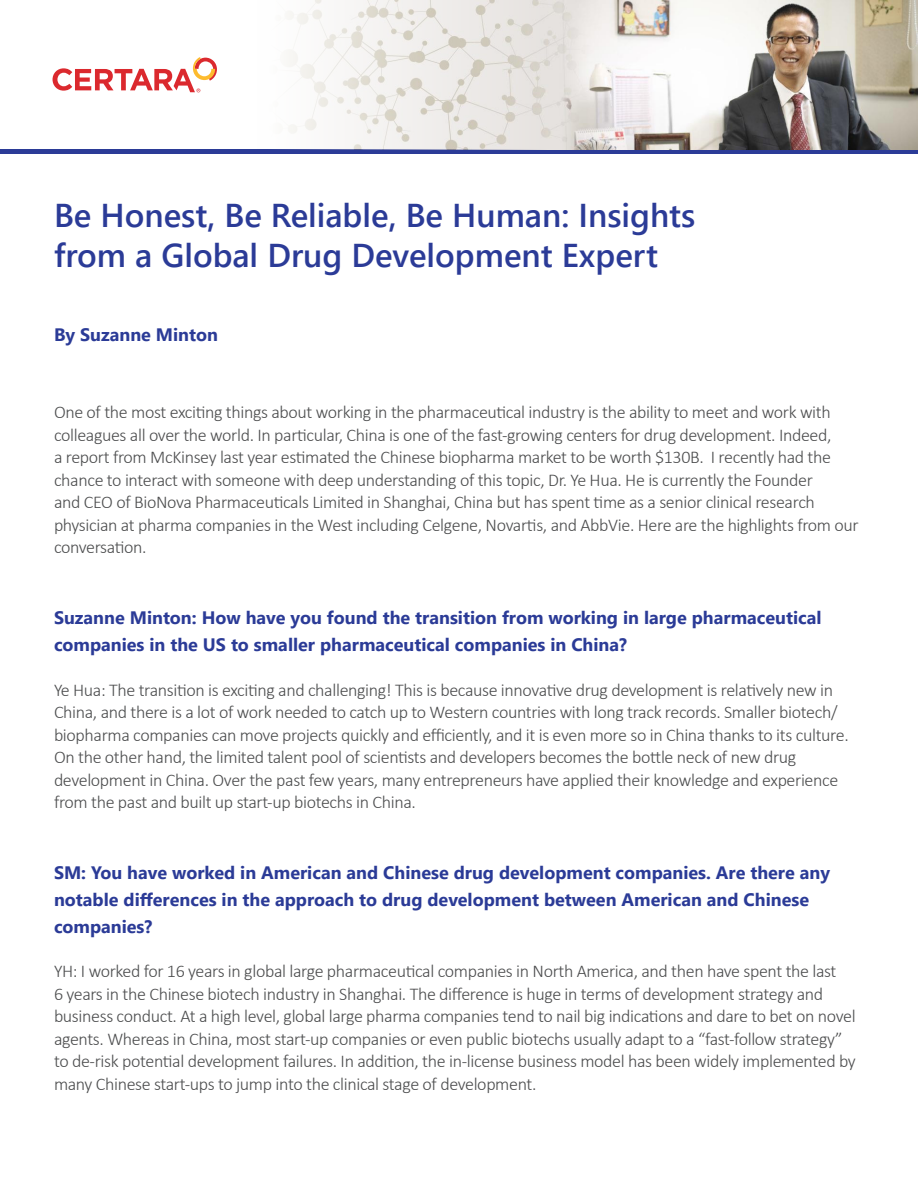
<style>
.page{position:relative;width:918px;height:1188px;background:#fff}
.page>*{position:absolute;margin:0;border:0;box-sizing:border-box;transform-origin:0 0}
.Brochure_TItle{font:600 33px/39.6px "Segoe UI";color:#2b3b97}
.Body_Intro{font:300 18px/22.5px "Calibri";letter-spacing:-.02em;color:#4b4c4d}
.Body_Title{font:700 18px/27px "Segoe UI";color:#2b3b97}
</style>
<div class="page">
<div style="left:0;top:149px;width:918px;height:5px;background:#2b3b97"></div>
<svg style="left:53px;top:57px;width:164px;height:35px"></svg>
<img style="left:287px;top:0;width:631px;height:149px">
<p class="Brochure_TItle" style="left:54px;top:193px;width:643px">Be Honest, Be Reliable, Be Human: Insights from a Global Drug Development Expert</p>
<p class="Body_Title" style="left:54px;top:320px;width:166px">By Suzanne Minton</p>
<p class="Body_Intro" style="left:54px;top:401px;width:806px">One of the most exciting things about working in the pharmaceutical industry is the ability to meet and work with colleagues all over the world. In particular, China is one of the fast-growing centers for drug development. Indeed,<br>a report from McKinsey last year estimated the Chinese biopharma market to be worth $130B. I recently had the chance to interact with someone with deep understanding of this topic, Dr. Ye Hua. He is currently the Founder<br>and CEO of BioNova Pharmaceuticals Limited in Shanghai, China but has spent time as a senior clinical research physician at pharma companies in the West including Celgene, Novartis, and AbbVie. Here are the highlights from our conversation.</p>
<p class="Body_Title" style="left:54px;top:603px;width:769px">Suzanne Minton: How have you found the transition from working in large pharmaceutical companies in the US to smaller pharmaceutical companies in China?</p>
<p class="Body_Intro" style="left:54px;top:678px;width:796px">Ye Hua: The transition is exciting and challenging! This is because innovative drug development is relatively new in China, and there is a lot of work needed to catch up to Western countries with long track records. Smaller biotech/ biopharma companies can move projects quickly and efficiently, and it is even more so in China thanks to its culture.<br>On the other hand, the limited talent pool of scientists and developers becomes the bottle neck of new drug development in China. Over the past few years, many entrepreneurs have applied their knowledge and experience from the past and built up start-up biotechs in China.</p>
<p class="Body_Title" style="left:54px;top:858px;width:778px">SM: You have worked in American and Chinese drug development companies. Are there any notable differences in the approach to drug development between American and Chinese companies?</p>
<p class="Body_Intro" style="left:54px;top:960px;width:803px">YH: I worked for 16 years in global large pharmaceutical companies in North America, and then have spent the last<br>6 years in the Chinese biotech industry in Shanghai. The difference is huge in terms of development strategy and business conduct. At a high level, global large pharma companies tend to nail big indications and dare to bet on novel agents. Whereas in China, most start-up companies or even public biotechs usually adapt to a “fast-follow strategy” to de-risk potential development failures. In addition, the in-license business model has been widely implemented by many Chinese start-ups to jump into the clinical stage of development.</p>
</div>
